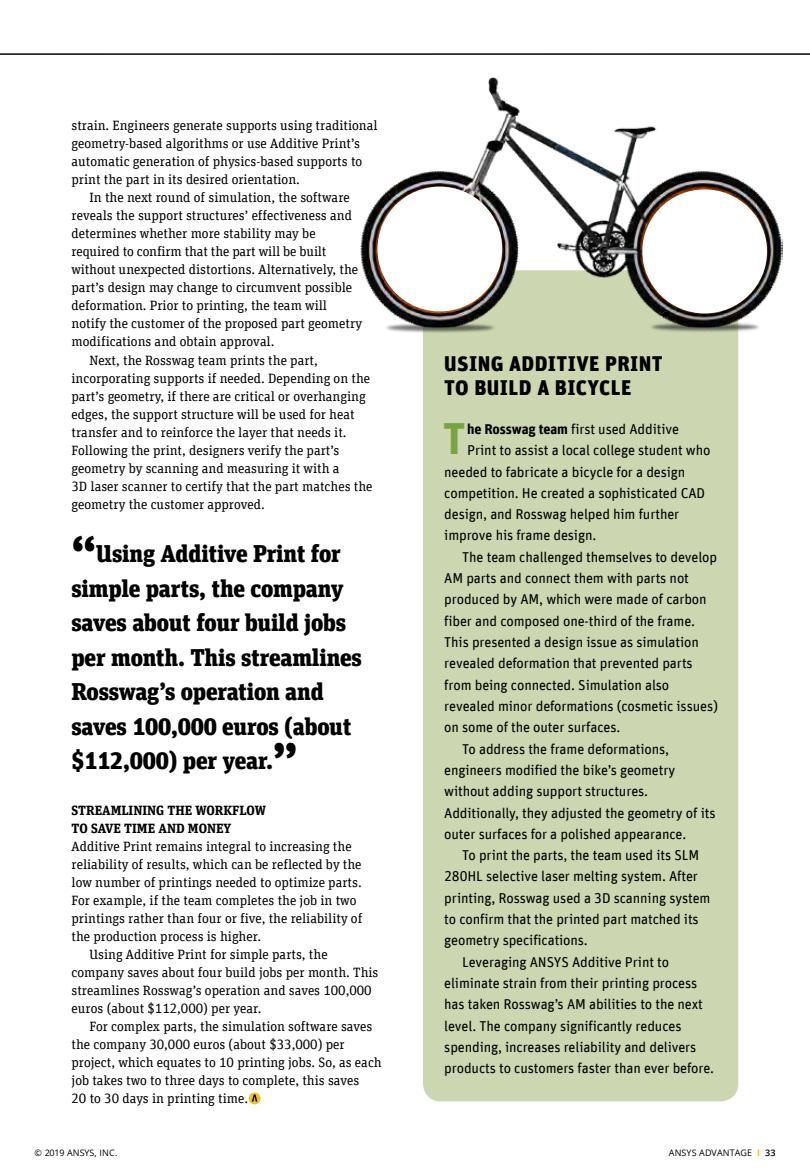
<style>
.page{position:relative;width:810px;height:1175px;background:#fff}
.page>*{position:absolute;margin:0;border:0;box-sizing:border-box;transform-origin:0 0}
.t1{font:700 44.85px "Unit Offc Pro";color:#79a342}
.t2{font:900 24px/34.5px "Unit Slab Offc Pro";letter-spacing:-.01em;color:#000}
.t3{font:900 21px/24px "Unit Offc Pro";letter-spacing:.02em;color:#000}
.t4{font:14.25px "Unit Offc Pro";letter-spacing:-.01em;color:#000}
.t5{font:13.5px "Unit Slab Offc Pro";color:#000}
.t6{font:700 13.5px/18px "Unit Slab Offc Pro";color:#000}
.t7{font:9px "Open Sans";letter-spacing:.01em;color:#000}
.s1{font-size:48px}
.s2{font-weight:700}
.s3{font-weight:700;color:#f3c317}
.s4{font-weight:600}
</style>
<div class="page">
<hr style="left:0;top:54px;width:810px;height:1px;background:#000">
<div style="left:423px;top:270px;width:315px;height:831px;background:#ccd6b1;border-radius:18px"></div>
<svg style="left:249px;top:1092px;width:12px;height:12px"></svg>
<svg style="left:252px;top:1094px;width:5px;height:7px"></svg>
<img style="left:360px;top:78px;width:423px;height:261px">
<div style="left:377px;top:187px;width:125px;height:124px;background:#fff;border-radius:50%"></div>
<div style="left:642px;top:189px;width:125px;height:124px;background:#fff;border-radius:50%"></div>
<p class="t5" style="left:72px;top:117px;width:307px">strain. Engineers generate supports using traditional</p>
<p class="t5" style="left:72px;top:135px;width:290px">geometry-based algorithms or use Additive Print’s</p>
<p class="t5" style="left:72px;top:153px;width:292px">automatic generation of physics-based supports to</p>
<p class="t5" style="left:72px;top:171px;width:230px">print the part in its desired orientation.</p>
<p class="t5" style="left:90px;top:189px;width:262px">In the next round of simulation, the software</p>
<p class="t5" style="left:72px;top:207px;width:282px">reveals the support structures’ effectiveness and</p>
<p class="t5" style="left:72px;top:225px;width:246px">determines whether more stability may be</p>
<p class="t5" style="left:72px;top:243px;width:256px">required to confirm that the part will be built</p>
<p class="t5" style="left:72px;top:261px;width:288px">without unexpected distortions. Alternatively, the</p>
<p class="t5" style="left:72px;top:279px;width:282px">part’s design may change to circumvent possible</p>
<p class="t5" style="left:72px;top:297px;width:257px">deformation. Prior to printing, the team will</p>
<p class="t5" style="left:72px;top:315px;width:292px">notify the customer of the proposed part geometry</p>
<p class="t5" style="left:72px;top:333px;width:204px">modifications and obtain approval.</p>
<p class="t5" style="left:90px;top:351px;width:230px">Next, the Rosswag team prints the part,</p>
<p class="t5" style="left:72px;top:369px;width:300px">incorporating supports if needed. Depending on the</p>
<p class="t5" style="left:72px;top:387px;width:296px">part’s geometry, if there are critical or overhanging</p>
<p class="t5" style="left:72px;top:405px;width:285px">edges, the support structure will be used for heat</p>
<p class="t5" style="left:72px;top:423px;width:277px">transfer and to reinforce the layer that needs it.</p>
<p class="t5" style="left:72px;top:441px;width:269px">Following the print, designers verify the part’s</p>
<p class="t5" style="left:72px;top:459px;width:270px">geometry by scanning and measuring it with a</p>
<p class="t5" style="left:72px;top:477px;width:302px">3D laser scanner to certify that the part matches the</p>
<p class="t5" style="left:72px;top:495px;width:195px">geometry the customer approved.</p>
<h2 class="t2" style="left:71px;top:535px;width:292px"><span class="s1">“</span>Using Additive Print for simple parts, the company saves about four build jobs per month. This streamlines<br>Rosswag’s operation and saves 100,000 euros (about $112,000) per year.<span class="s1">”</span></h2>
<p class="t6" style="left:72px;top:800px;width:196px">STREAMLINING THE WORKFLOW<br>TO SAVE TIME AND MONEY</p>
<p class="t5" style="left:72px;top:837px;width:282px">Additive Print remains integral to increasing the</p>
<p class="t5" style="left:72px;top:855px;width:292px">reliability of results, which can be reflected by the</p>
<p class="t5" style="left:72px;top:873px;width:292px">low number of printings needed to optimize parts.</p>
<p class="t5" style="left:72px;top:891px;width:286px">For example, if the team completes the job in two</p>
<p class="t5" style="left:72px;top:909px;width:292px">printings rather than four or five, the reliability of</p>
<p class="t5" style="left:72px;top:927px;width:191px">the production process is higher.</p>
<p class="t5" style="left:90px;top:945px;width:240px">Using Additive Print for simple parts, the</p>
<p class="t5" style="left:72px;top:963px;width:308px">company saves about four build jobs per month. This</p>
<p class="t5" style="left:72px;top:981px;width:302px">streamlines Rosswag’s operation and saves 100,000</p>
<p class="t5" style="left:72px;top:999px;width:192px">euros (about $112,000) per year.</p>
<p class="t5" style="left:90px;top:1017px;width:284px">For complex parts, the simulation software saves</p>
<p class="t5" style="left:72px;top:1035px;width:275px">the company 30,000 euros (about $33,000) per</p>
<p class="t5" style="left:72px;top:1052px;width:312px">project, which equates to 10 printing jobs. So, as each</p>
<p class="t5" style="left:72px;top:1070px;width:289px">job takes two to three days to complete, this saves</p>
<p class="t5" style="left:72px;top:1088px;width:178px">20 to 30 days in printing time.</p>
<h3 class="t3" style="left:444px;top:350px;width:220px">USING ADDITIVE PRINT<br>TO BUILD A BICYCLE</h3>
<h1 class="t1" style="left:443px;top:406px;width:24px">T</h1>
<p class="t4" style="left:467px;top:419px;width:213px"><span class="s2">he Rosswag team</span> first used Additive</p>
<p class="t4" style="left:467px;top:440px;width:245px">Print to assist a local college student who</p>
<p class="t4" style="left:444px;top:461px;width:243px">needed to fabricate a bicycle for a design</p>
<p class="t4" style="left:444px;top:483px;width:262px">competition. He created a sophisticated CAD</p>
<p class="t4" style="left:444px;top:504px;width:237px">design, and Rosswag helped him further</p>
<p class="t4" style="left:444px;top:525px;width:154px">improve his frame design.</p>
<p class="t4" style="left:462px;top:547px;width:256px">The team challenged themselves to develop</p>
<p class="t4" style="left:444px;top:568px;width:246px">AM parts and connect them with parts not</p>
<p class="t4" style="left:444px;top:589px;width:264px">produced by AM, which were made of carbon</p>
<p class="t4" style="left:444px;top:611px;width:252px">fiber and composed one-third of the frame.</p>
<p class="t4" style="left:444px;top:632px;width:256px">This presented a design issue as simulation</p>
<p class="t4" style="left:444px;top:653px;width:250px">revealed deformation that prevented parts</p>
<p class="t4" style="left:444px;top:674px;width:227px">from being connected. Simulation also</p>
<p class="t4" style="left:444px;top:696px;width:275px">revealed minor deformations (cosmetic issues)</p>
<p class="t4" style="left:444px;top:717px;width:178px">on some of the outer surfaces.</p>
<p class="t4" style="left:462px;top:738px;width:208px">To address the frame deformations,</p>
<p class="t4" style="left:444px;top:760px;width:233px">engineers modified the bike’s geometry</p>
<p class="t4" style="left:444px;top:781px;width:205px">without adding support structures.</p>
<p class="t4" style="left:444px;top:802px;width:273px">Additionally, they adjusted the geometry of its</p>
<p class="t4" style="left:444px;top:824px;width:244px">outer surfaces for a polished appearance.</p>
<p class="t4" style="left:462px;top:845px;width:238px">To print the parts, the team used its SLM</p>
<p class="t4" style="left:444px;top:866px;width:255px">280HL selective laser melting system. After</p>
<p class="t4" style="left:444px;top:888px;width:268px">printing, Rosswag used a 3D scanning system</p>
<p class="t4" style="left:444px;top:909px;width:256px">to confirm that the printed part matched its</p>
<p class="t4" style="left:444px;top:930px;width:145px">geometry specifications.</p>
<p class="t4" style="left:462px;top:951px;width:208px">Leveraging ANSYS Additive Print to</p>
<p class="t4" style="left:444px;top:973px;width:255px">eliminate strain from their printing process</p>
<p class="t4" style="left:444px;top:994px;width:260px">has taken Rosswag’s AM abilities to the next</p>
<p class="t4" style="left:444px;top:1015px;width:239px">level. The company significantly reduces</p>
<p class="t4" style="left:444px;top:1037px;width:254px">spending, increases reliability and delivers</p>
<p class="t4" style="left:444px;top:1058px;width:271px">products to customers faster than ever before.</p>
<p class="t7" style="left:34px;top:1146px;width:84px">© 2019 ANSYS, INC.</p>
<p class="t7" style="left:669px;top:1146px;width:108px">ANSYS ADVANTAGE <span class="s3">I</span> <span class="s4">33</span></p>
</div>
